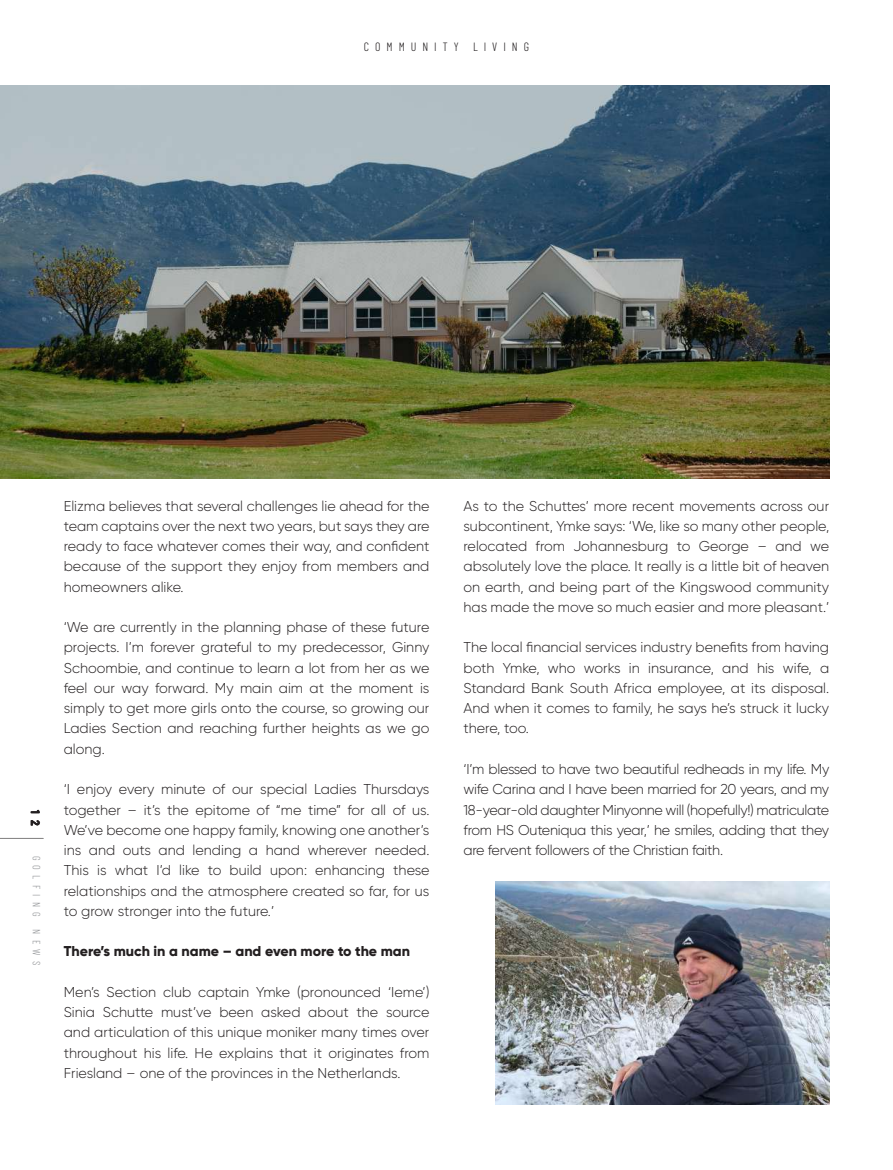
<style>
.page{position:relative;width:893px;height:1170px;background:#fff}
.page>*{position:absolute;margin:0;border:0;box-sizing:border-box;transform-origin:0 0}
.t1{font:300 14.25px/20.2px "Gilroy";color:#231f20;text-align:justify}
.t2{font:800 14.25px "Gilroy";color:#231f20}
.t3{font:300 12px "Barlow Condensed";letter-spacing:.5em;color:#231f20}
.t4{font:700 12px "Baron Neue";color:#231f20}
.t5{font:300 10.5px "Barlow Condensed";letter-spacing:.5em;color:#939598}
</style>
<div class="page">
<img style="left:0;top:85px;width:829px;height:393px">
<hr style="left:0;top:838px;width:43px;height:1px;background:#898888">
<img style="left:495px;top:881px;width:334px;height:223px">
<p class="t3" style="left:364px;top:40px;width:167px">COMMUNITY LIVING</p>
<p class="t4" style="left:43px;top:809px;width:17px;rotate:90deg">1 2</p>
<p class="t5" style="left:43px;top:855px;width:111px;rotate:90deg">GOLFING NEWS</p>
<p class="t1" style="left:64px;top:495px;width:367px">Elizma believes that several challenges lie ahead for the team captains over the next two years, but says they are ready to face whatever comes their way, and confident because of the support they enjoy from members and homeowners alike.</p>
<p class="t1" style="left:64px;top:617px;width:367px">‘We are currently in the planning phase of these future projects. I’m forever grateful to my predecessor, Ginny Schoombie, and continue to learn a lot from her as we feel our way forward. My main aim at the moment is simply to get more girls onto the course, so growing our Ladies Section and reaching further heights as we go along.</p>
<p class="t1" style="left:64px;top:779px;width:367px">‘I enjoy every minute of our special Ladies Thursdays together – it’s the epitome of “me time” for all of us.<br>We’ve become one happy family, knowing one another’s ins and outs and lending a hand wherever needed.<br>This is what I’d like to build upon: enhancing these relationships and the atmosphere created so far, for us to grow stronger into the future.’</p>
<p class="t2" style="left:64px;top:942px;width:348px">There’s much in a name – and even more to the man</p>
<p class="t1" style="left:64px;top:981px;width:367px">Men’s Section club captain Ymke (pronounced ‘Ieme’)<br>Sinia Schutte must’ve been asked about the source and articulation of this unique moniker many times over throughout his life. He explains that it originates from Friesland – one of the provinces in the Netherlands.</p>
<p class="t1" style="left:463px;top:495px;width:367px">As to the Schuttes’ more recent movements across our subcontinent, Ymke says: ‘We, like so many other people, relocated from Johannesburg to George – and we absolutely love the place. It really is a little bit of heaven on earth, and being part of the Kingswood community has made the move so much easier and more pleasant.’</p>
<p class="t1" style="left:463px;top:637px;width:367px">The local financial services industry benefits from having both Ymke, who works in insurance, and his wife, a Standard Bank South Africa employee, at its disposal.<br>And when it comes to family, he says he’s struck it lucky there, too.</p>
<p class="t1" style="left:463px;top:758px;width:367px">‘I’m blessed to have two beautiful redheads in my life. My wife Carina and I have been married for 20 years, and my 18-year-old daughter Minyonne will (hopefully!) matriculate from HS Outeniqua this year,’ he smiles, adding that they are fervent followers of the Christian faith.</p>
</div>
